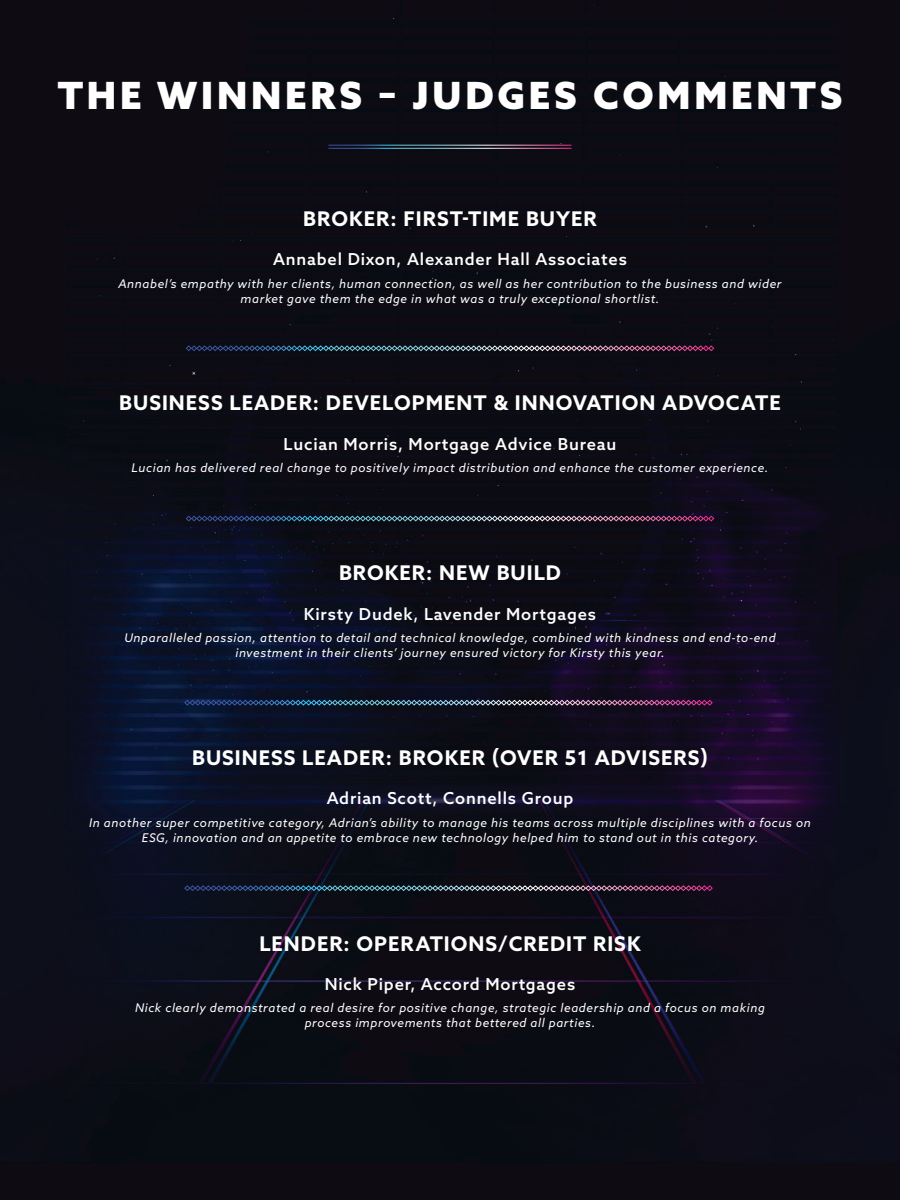
<style>
.page{position:relative;width:900px;height:1200px;background:#fff}
.page>*{position:absolute;margin:0;border:0;box-sizing:border-box;transform-origin:0 0}
.t1{font:900 37.5px "Azo Sans";letter-spacing:.1em;color:#fff}
.t2{font:700 20.25px "Azo Sans";letter-spacing:.05em;color:#fff}
.t3{font:500 16.5px "Azo Sans";letter-spacing:.05em;color:#fff}
.t4{font:italic 12px/15px "Azo Sans";letter-spacing:.05em;color:#fff;text-align:center}
</style>
<div class="page">
<img style="left:0;top:0;width:900px;height:1200px">
<hr style="left:328px;top:145px;width:244px;height:1px;background:#fff">
<hr style="left:328px;top:148px;width:244px;height:1px;background:#fff">
<img style="left:186px;top:345px;width:528px;height:6px">
<img style="left:186px;top:516px;width:528px;height:6px">
<img style="left:184px;top:700px;width:529px;height:6px">
<img style="left:184px;top:885px;width:529px;height:6px">
<h1 class="t1" style="left:58px;top:70px;width:786px">THE WINNERS – JUDGES COMMENTS</h1>
<h2 class="t2" style="left:303px;top:205px;width:295px">BROKER: FIRST-TIME BUYER</h2>
<h3 class="t3" style="left:273px;top:249px;width:355px">Annabel Dixon, Alexander Hall Associates</h3>
<p class="t4" style="left:118px;top:276px;width:665px">Annabel’s empathy with her clients, human connection, as well as her contribution to the business and wider market gave them the edge in what was a truly exceptional shortlist.</p>
<h2 class="t2" style="left:119px;top:390px;width:663px">BUSINESS LEADER: DEVELOPMENT &amp; INNOVATION ADVOCATE</h2>
<h3 class="t3" style="left:284px;top:433px;width:334px">Lucian Morris, Mortgage Advice Bureau</h3>
<p class="t4" style="left:132px;top:460px;width:638px">Lucian has delivered real change to positively impact distribution and enhance the customer experience.</p>
<h2 class="t2" style="left:339px;top:560px;width:224px">BROKER: NEW BUILD</h2>
<h3 class="t3" style="left:304px;top:603px;width:294px">Kirsty Dudek, Lavender Mortgages</h3>
<p class="t4" style="left:124px;top:630px;width:653px">Unparalleled passion, attention to detail and technical knowledge, combined with kindness and end-to-end investment in their clients’ journey ensured victory for Kirsty this year.</p>
<h2 class="t2" style="left:192px;top:744px;width:517px">BUSINESS LEADER: BROKER (OVER 51 ADVISERS)</h2>
<h3 class="t3" style="left:327px;top:788px;width:248px">Adrian Scott, Connells Group</h3>
<p class="t4" style="left:89px;top:815px;width:723px">In another super competitive category, Adrian’s ability to manage his teams across multiple disciplines with a focus on<br>ESG, innovation and an appetite to embrace new technology helped him to stand out in this category.</p>
<h2 class="t2" style="left:259px;top:930px;width:383px">LENDER: OPERATIONS/CREDIT RISK</h2>
<h3 class="t3" style="left:325px;top:973px;width:252px">Nick Piper, Accord Mortgages</h3>
<p class="t4" style="left:135px;top:1000px;width:631px">Nick clearly demonstrated a real desire for positive change, strategic leadership and a focus on making process improvements that bettered all parties.</p>
</div>
